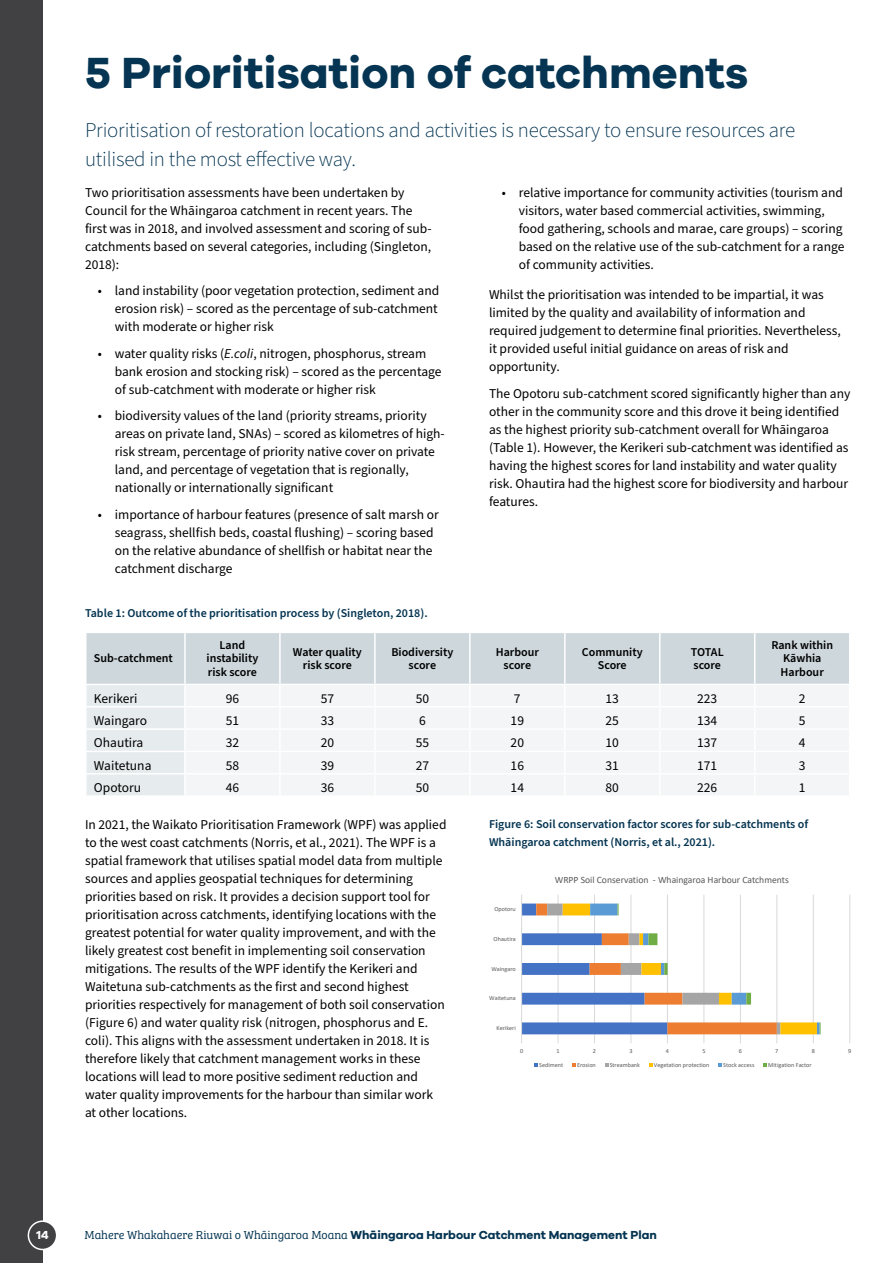
<style>
.page{position:relative;width:893px;height:1263px;background:#fff}
.page>*{position:absolute;margin:0;border:0;box-sizing:border-box;transform-origin:0 0}
.t1{font:700 45px "Galano Grotesque";color:#053552}
.Intro{font:300 21px/28.5px "Source Sans Pro";letter-spacing:-.01em;color:#053552}
.Body_copy{font:13.5px/18px "Source Sans Pro";color:#000}
.Table_caption{font:600 12px/18px "Source Sans Pro";color:#053552}
.Body_copy-2{font:600 12px/13.5px "Source Sans Pro";color:#000;text-align:center}
.t2{font:700 12px "Galano Grotesque";color:#053552}
.Body_copy-3{font:600 12px/13.5px "Source Sans Pro";letter-spacing:-.02em;color:#000}
.t3{font:700 12px "Galano Grotesque";color:#fff}
.t4{font:9.6px "Calibri";color:#595959}
.t5{font:6.15px "Calibri";color:#595959}
.s1{font-style:italic}
.s2{font-family:"Bree Serif Lt";font-weight:400}
</style>
<div class="page">
<svg style="left:86px;top:633px;width:763px;height:162px"></svg>
<svg style="left:521px;top:894px;width:330px;height:173px"></svg>
<div style="left:0;top:0;width:43px;height:1263px;background:#414042"></div>
<div style="left:28px;top:1221px;width:29px;height:28px;background:#414042;border-radius:50%"></div>
<div style="left:28px;top:1220px;width:29px;height:30px;border:2px solid #fff;border-radius:50%"></div>
<h1 class="t1" style="left:85px;top:45px;width:665px">5 Prioritisation of catchments</h1>
<p class="Intro" style="left:85px;top:117px;width:712px">Prioritisation of restoration locations and activities is necessary to ensure resources are utilised in the most effective way.</p>
<p class="Body_copy" style="left:85px;top:183px;width:348px">Two prioritisation assessments have been undertaken by Council for the Whāingaroa catchment in recent years. The first was in 2018, and involved assessment and scoring of sub&shy;catchments based on several categories, including (Singleton, 2018):</p>
<p class="Body_copy" style="left:115px;top:282px;width:326px;text-align:justify;text-indent:-17px">• land instability (poor vegetation protection, sediment and erosion risk) – scored as the percentage of sub-catchment with moderate or higher risk</p>
<p class="Body_copy" style="left:115px;top:344px;width:328px;text-indent:-17px">• water quality risks (<span class="s1">E.coli</span>, nitrogen, phosphorus, stream bank erosion and stocking risk) – scored as the percentage of sub-catchment with moderate or higher risk</p>
<p class="Body_copy" style="left:115px;top:407px;width:332px;text-indent:-17px">• biodiversity values of the land (priority streams, priority areas on private land, SNAs) – scored as kilometres of high&shy;risk stream, percentage of priority native cover on private land, and percentage of vegetation that is regionally, nationally or internationally significant</p>
<p class="Body_copy" style="left:115px;top:506px;width:325px;text-indent:-17px">• importance of harbour features (presence of salt marsh or seagrass, shellfish beds, coastal flushing) – scoring based on the relative abundance of shellfish or habitat near the catchment discharge</p>
<p class="Body_copy" style="left:519px;top:183px;width:327px;text-indent:-17px">• relative importance for community activities (tourism and visitors, water based commercial activities, swimming, food gathering, schools and marae, care groups) – scoring based on the relative use of the sub-catchment for a range of community activities.</p>
<p class="Body_copy" style="left:489px;top:286px;width:353px">Whilst the prioritisation was intended to be impartial, it was limited by the quality and availability of information and required judgement to determine final priorities. Nevertheless, it provided useful initial guidance on areas of risk and opportunity.</p>
<p class="Body_copy" style="left:489px;top:385px;width:363px">The Opotoru sub-catchment scored significantly higher than any other in the community score and this drove it being identified as the highest priority sub-catchment overall for Whāingaroa (Table 1). However, the Kerikeri sub-catchment was identified as having the highest scores for land instability and water quality risk. Ohautira had the highest score for biodiversity and harbour features.</p>
<p class="Table_caption" style="left:85px;top:604px;width:344px">Table 1: Outcome of the prioritisation process by (Singleton, 2018).</p>
<p class="Body_copy-2" style="left:94px;top:652px;width:81px">Sub-catchment</p>
<p class="Body_copy-2" style="left:207px;top:638px;width:53px">Land instability risk score</p>
<p class="Body_copy-2" style="left:293px;top:645px;width:71px">Water quality risk score</p>
<p class="Body_copy-2" style="left:391px;top:645px;width:63px">Biodiversity score</p>
<p class="Body_copy-2" style="left:496px;top:645px;width:45px">Harbour score</p>
<p class="Body_copy-2" style="left:582px;top:645px;width:62px">Community<br>Score</p>
<p class="Body_copy-3" style="left:691px;top:645px;width:34px">TOTAL score</p>
<p class="Body_copy-2" style="left:771px;top:638px;width:63px">Rank within<br>Kāwhia<br>Harbour</p>
<p class="Body_copy" style="left:94px;top:689px;width:45px">Kerikeri</p>
<p class="Body_copy" style="left:226px;top:689px;width:15px">96</p>
<p class="Body_copy" style="left:321px;top:689px;width:15px">57</p>
<p class="Body_copy" style="left:416px;top:689px;width:15px">50</p>
<p class="Body_copy" style="left:514px;top:689px;width:8px">7</p>
<p class="Body_copy" style="left:606px;top:689px;width:15px">13</p>
<p class="Body_copy" style="left:697px;top:689px;width:22px">223</p>
<p class="Body_copy" style="left:799px;top:689px;width:8px">2</p>
<p class="Body_copy" style="left:94px;top:712px;width:55px">Waingaro</p>
<p class="Body_copy" style="left:226px;top:712px;width:15px">51</p>
<p class="Body_copy" style="left:321px;top:712px;width:15px">33</p>
<p class="Body_copy" style="left:419px;top:712px;width:8px">6</p>
<p class="Body_copy" style="left:511px;top:712px;width:15px">19</p>
<p class="Body_copy" style="left:606px;top:712px;width:15px">25</p>
<p class="Body_copy" style="left:697px;top:712px;width:22px">134</p>
<p class="Body_copy" style="left:799px;top:712px;width:8px">5</p>
<p class="Body_copy" style="left:94px;top:734px;width:51px">Ohautira</p>
<p class="Body_copy" style="left:226px;top:734px;width:15px">32</p>
<p class="Body_copy" style="left:321px;top:734px;width:15px">20</p>
<p class="Body_copy" style="left:416px;top:734px;width:15px">55</p>
<p class="Body_copy" style="left:511px;top:734px;width:15px">20</p>
<p class="Body_copy" style="left:606px;top:734px;width:15px">10</p>
<p class="Body_copy" style="left:697px;top:734px;width:22px">137</p>
<p class="Body_copy" style="left:799px;top:734px;width:8px">4</p>
<p class="Body_copy" style="left:94px;top:756px;width:59px">Waitetuna</p>
<p class="Body_copy" style="left:226px;top:756px;width:15px">58</p>
<p class="Body_copy" style="left:321px;top:756px;width:15px">39</p>
<p class="Body_copy" style="left:416px;top:756px;width:15px">27</p>
<p class="Body_copy" style="left:511px;top:756px;width:15px">16</p>
<p class="Body_copy" style="left:606px;top:756px;width:15px">31</p>
<p class="Body_copy" style="left:697px;top:756px;width:22px">171</p>
<p class="Body_copy" style="left:799px;top:756px;width:8px">3</p>
<p class="Body_copy" style="left:94px;top:779px;width:49px">Opotoru</p>
<p class="Body_copy" style="left:226px;top:779px;width:15px">46</p>
<p class="Body_copy" style="left:321px;top:779px;width:15px">36</p>
<p class="Body_copy" style="left:416px;top:779px;width:15px">50</p>
<p class="Body_copy" style="left:511px;top:779px;width:15px">14</p>
<p class="Body_copy" style="left:606px;top:779px;width:15px">80</p>
<p class="Body_copy" style="left:697px;top:779px;width:22px">226</p>
<p class="Body_copy" style="left:799px;top:779px;width:8px">1</p>
<p class="Body_copy" style="left:85px;top:815px;width:363px">In 2021, the Waikato Prioritisation Framework (WPF) was applied to the west coast catchments (Norris, et al., 2021). The WPF is a spatial framework that utilises spatial model data from multiple sources and applies geospatial techniques for determining priorities based on risk. It provides a decision support tool for prioritisation across catchments, identifying locations with the greatest potential for water quality improvement, and with the likely greatest cost benefit in implementing soil conservation mitigations. The results of the WPF identify the Kerikeri and Waitetuna sub-catchments as the first and second highest priorities respectively for management of both soil conservation (Figure 6) and water quality risk (nitrogen, phosphorus and E. coli). This aligns with the assessment undertaken in 2018. It is therefore likely that catchment management works in these locations will lead to more positive sediment reduction and water quality improvements for the harbour than similar work at other locations.</p>
<p class="Table_caption" style="left:489px;top:815px;width:321px">Figure 6: Soil conservation factor scores for sub-catchments of<br>Whāingaroa catchment (Norris, et al., 2021).</p>
<p class="t4" style="left:555px;top:873px;width:236px">WRPP Soil Conservation - Whaingaroa Harbour Catchments</p>
<p class="t5" style="left:494px;top:905px;width:23px">Opotoru</p>
<p class="t5" style="left:494px;top:935px;width:24px">Ohautira</p>
<p class="t5" style="left:491px;top:964px;width:26px">Waingaro</p>
<p class="t5" style="left:489px;top:994px;width:28px">Waitetuna</p>
<p class="t5" style="left:496px;top:1024px;width:21px">Kerikeri</p>
<p class="t5" style="left:520px;top:1047px;width:5px">0</p>
<p class="t5" style="left:556px;top:1047px;width:5px">1</p>
<p class="t5" style="left:593px;top:1047px;width:5px">2</p>
<p class="t5" style="left:629px;top:1047px;width:5px">3</p>
<p class="t5" style="left:666px;top:1047px;width:5px">4</p>
<p class="t5" style="left:702px;top:1047px;width:5px">5</p>
<p class="t5" style="left:739px;top:1047px;width:5px">6</p>
<p class="t5" style="left:775px;top:1047px;width:5px">7</p>
<p class="t5" style="left:812px;top:1047px;width:5px">8</p>
<p class="t5" style="left:848px;top:1047px;width:5px">9</p>
<p class="t5" style="left:539px;top:1060px;width:25px">Sediment</p>
<p class="t5" style="left:577px;top:1060px;width:20px">Erosion</p>
<p class="t5" style="left:610px;top:1060px;width:32px">Streambank</p>
<p class="t5" style="left:654px;top:1060px;width:57px">Vegetation protection</p>
<p class="t5" style="left:723px;top:1060px;width:33px">Stock access</p>
<p class="t5" style="left:768px;top:1060px;width:45px">Mitigation Factor</p>
<p class="t3" style="left:36px;top:1228px;width:14px">14</p>
<p class="t2" style="left:85px;top:1228px;width:574px"><span class="s2">Mahere Whakahaere Riuwai o Whāingaroa Moana</span> Whāingaroa Harbour Catchment Management Plan</p>
</div>
